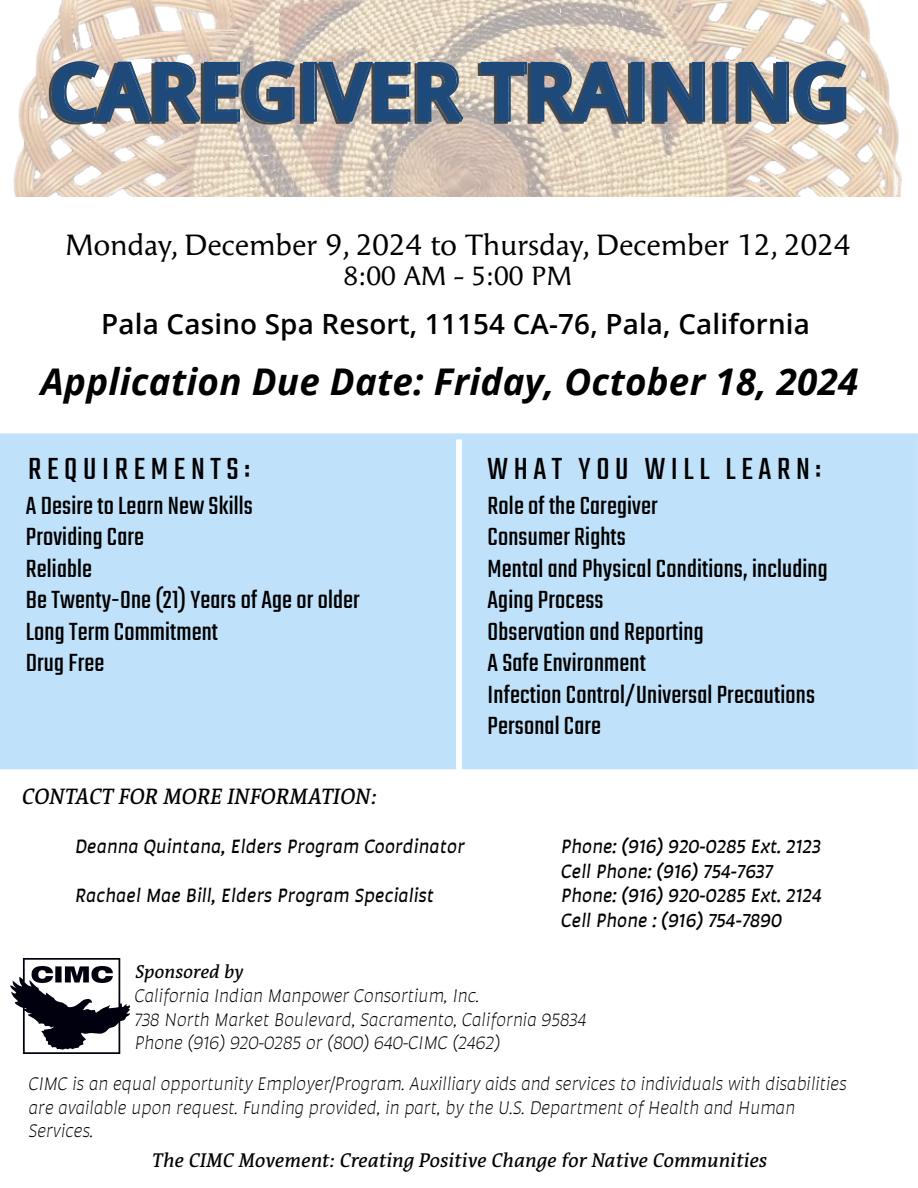
<style>
.page{position:relative;width:918px;height:1188px;background:#fff}
.page>*{position:absolute;margin:0;border:0;box-sizing:border-box;transform-origin:0 0}
.t1{font:600 77.1px "Open Sans";color:#1d4a7a}
.t2{font:italic 700 36.75px "Open Sans";letter-spacing:.005em;color:#000}
.t3{font:33.75px "Teko";letter-spacing:.165em;color:#000}
.t4{font:29.25px "Angie Pro";letter-spacing:.005em;color:#000}
.t5{font:600 27.75px "Open Sans";letter-spacing:.005em;color:#000}
.t6{font:27.45px/31.5px "Teko";letter-spacing:.005em;color:#000}
.t7{font:26.25px "Angie Pro";letter-spacing:.005em;color:#000}
.t8{font:italic 21.9px "Acuta";letter-spacing:.005em;color:#000}
.t9{font:italic 20.4px/24.5px "Auster";letter-spacing:.005em;color:#000}
.t10{font:italic 300 19.8px/23.7px "Auster";letter-spacing:.005em;color:#000}
.t11{font:italic 19.5px "Acuta";letter-spacing:.005em;color:#000}
.t12{font:italic 18.3px "Acuta";letter-spacing:.005em;color:#000}
</style>
<div class="page">
<img style="left:14px;top:0;width:888px;height:197px">
<img style="left:14px;top:25px;width:888px;height:133px">
<svg style="left:52px;top:61px;width:795px;height:62px"></svg>
<div style="left:0;top:433px;width:918px;height:337px;background:#c0e1fa"></div>
<div style="left:456px;top:439px;width:6px;height:512px;background:#fff"></div>
<img style="left:10px;top:958px;width:119px;height:95px">
<h1 class="t1" style="left:50px;top:38px;width:801px">CAREGIVER TRAINING</h1>
<h3 class="t4" style="left:65px;top:224px;width:787px">Monday, December 9, 2024 to Thursday, December 12, 2024</h3>
<h3 class="t7" style="left:343px;top:256px;width:230px">8:00 AM - 5:00 PM</h3>
<h3 class="t5" style="left:101px;top:304px;width:710px">Pala Casino Spa Resort, 11154 CA-76, Pala, California</h3>
<h2 class="t2" style="left:41px;top:356px;width:819px">Application Due Date: Friday, October 18, 2024</h2>
<h3 class="t3" style="left:28px;top:450px;width:223px">REQUIREMENTS:</h3>
<h3 class="t3" style="left:488px;top:450px;width:335px">WHAT YOU WILL LEARN:</h3>
<h3 class="t6" style="left:26px;top:491px;width:336px">A Desire to Learn New Skills<br>Providing Care<br>Reliable<br>Be Twenty-One (21) Years of Age or older<br>Long Term Commitment<br>Drug Free</h3>
<h3 class="t6" style="left:488px;top:491px;width:342px">Role of the Caregiver<br>Consumer Rights<br>Mental and Physical Conditions, including<br>Aging Process<br>Observation and Reporting<br>A Safe Environment<br>Infection Control/Universal Precautions<br>Personal Care</h3>
<p class="t8" style="left:21px;top:784px;width:357px">CONTACT FOR MORE INFORMATION:</p>
<p class="t9" style="left:75px;top:835px;width:391px">Deanna Quintana, Elders Program Coordinator</p>
<p class="t9" style="left:561px;top:835px;width:261px">Phone: (916) 920-0285 Ext. 2123<br>Cell Phone: (916) 754-7637</p>
<p class="t9" style="left:75px;top:884px;width:361px">Rachael Mae Bill, Elders Program Specialist</p>
<p class="t9" style="left:561px;top:884px;width:262px">Phone: (916) 920-0285 Ext. 2124<br>Cell Phone : (916) 754-7890</p>
<p class="t12" style="left:135px;top:961px;width:109px">Sponsored by</p>
<p class="t10" style="left:135px;top:984px;width:453px">California Indian Manpower Consortium, Inc.<br>738 North Market Boulevard, Sacramento, California 95834<br>Phone (916) 920-0285 or (800) 640-CIMC (2462)</p>
<p class="t10" style="left:29px;top:1072px;width:819px">CIMC is an equal opportunity Employer/Program. Auxilliary aids and services to individuals with disabilities are available upon request. Funding provided, in part, by the U.S. Department of Health and Human<br>Services.</p>
<p class="t11" style="left:151px;top:1148px;width:617px">The CIMC Movement: Creating Positive Change for Native Communities</p>
</div>
